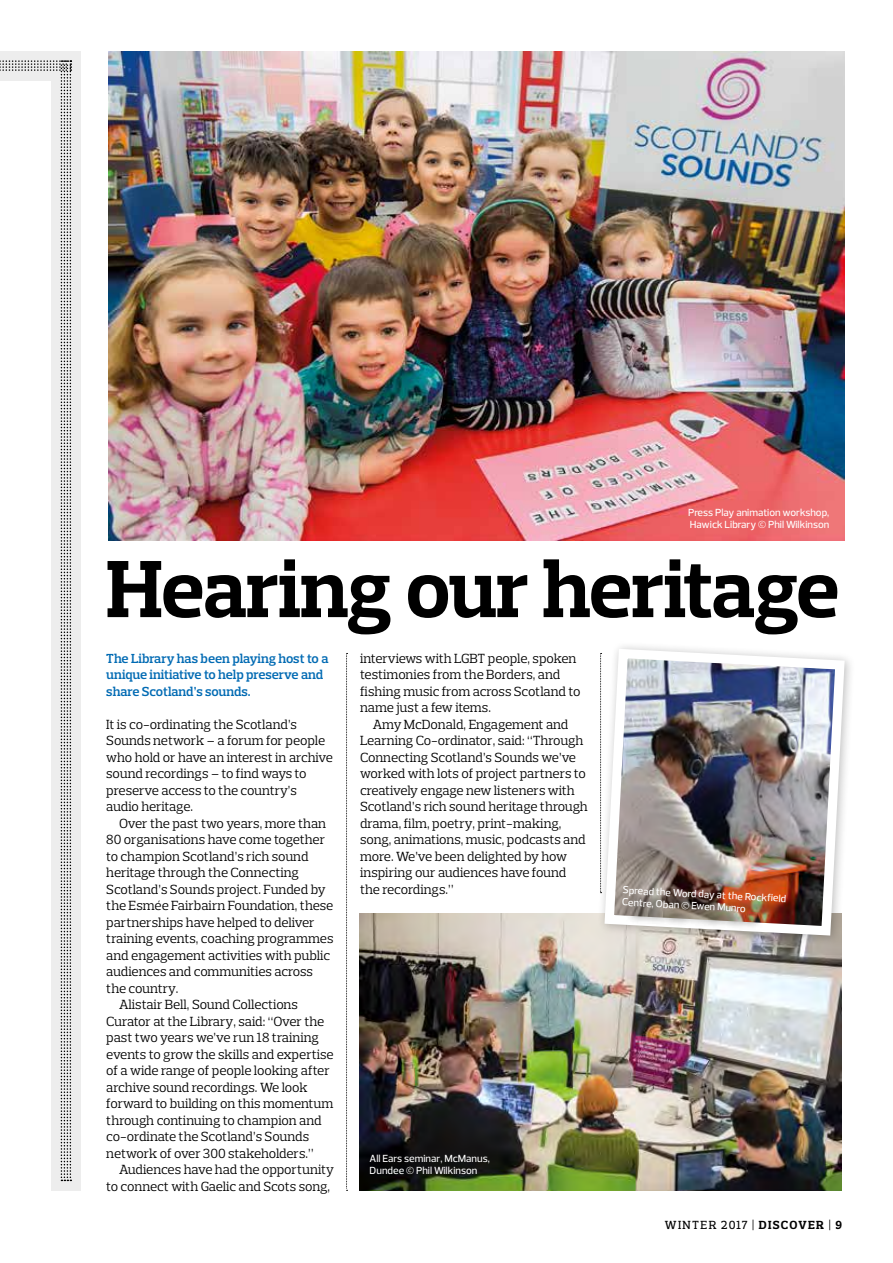
<style>
.page{position:relative;width:893px;height:1263px;background:#fff}
.page>*{position:absolute;margin:0;border:0;box-sizing:border-box;transform-origin:0 0}
.t1{font:700 82.5px "Prelo Slab";letter-spacing:-.02em;color:#000}
.t2{font:13.5px/16.5px "Prelo Slab";letter-spacing:-.01em;color:#000}
.t3{font:600 13.35px/16.5px "Prelo Slab";letter-spacing:-.01em;color:#006ab3}
.t4{font:500 12px "Prelo Slab";letter-spacing:.115em;color:#000}
.t5{font:500 10.5px/12px "Prelo";color:#fff}
.s1{font-weight:700}
</style>
<div class="page">
<div style="left:51px;top:51px;width:30px;height:1140px;background:#ededed"></div>
<div style="left:0;top:51px;width:74px;height:30px;background:#ededed"></div>
<svg style="left:0;top:60px;width:71px;height:1121px"></svg>
<svg style="left:346px;top:653px;width:2px;height:538px"></svg>
<img style="left:109px;top:51px;width:735px;height:489px">
<img style="left:359px;top:913px;width:482px;height:278px">
<div style="left:597px;top:641px;width:258px;height:305px;background:#000;opacity:.25"></div>
<img style="left:600px;top:644px;width:249px;height:296px">
<div style="left:625px;top:890px;width:179px;height:40px;background:#000;opacity:.9"></div>
<p class="t5" style="left:688px;top:507px;width:143px">Press Play animation workshop,<br>Hawick Library © Phil Wilkinson</p>
<h1 class="t1" style="left:106px;top:539px;width:735px">Hearing our heritage</h1>
<p class="t3" style="left:106px;top:650px;width:224px">The Library has been playing host to a unique initiative to help preserve and share Scotland’s sounds.</p>
<p class="t2" style="left:106px;top:716px;width:228px">It is co-ordinating the Scotland’s<br>Sounds network – a forum for people who hold or have an interest in archive sound recordings – to find ways to preserve access to the country’s audio heritage.</p>
<p class="t2" style="left:119px;top:815px;width:209px">Over the past two years, more than</p>
<p class="t2" style="left:106px;top:831px;width:220px">80 organisations have come together</p>
<p class="t2" style="left:106px;top:848px;width:204px">to champion Scotland’s rich sound</p>
<p class="t2" style="left:106px;top:864px;width:194px">heritage through the Connecting</p>
<p class="t2" style="left:106px;top:881px;width:221px">Scotland’s Sounds project. Funded by</p>
<p class="t2" style="left:106px;top:897px;width:229px">the Esmée Fairbairn Foundation, these</p>
<p class="t2" style="left:106px;top:914px;width:210px">partnerships have helped to deliver</p>
<p class="t2" style="left:106px;top:930px;width:229px">training events, coaching programmes</p>
<p class="t2" style="left:106px;top:947px;width:225px">and engagement activities with public</p>
<p class="t2" style="left:106px;top:963px;width:208px">audiences and communities across</p>
<p class="t2" style="left:106px;top:980px;width:74px">the country.</p>
<p class="t2" style="left:119px;top:996px;width:181px">Alistair Bell, Sound Collections</p>
<p class="t2" style="left:106px;top:1013px;width:219px">Curator at the Library, said: “Over the</p>
<p class="t2" style="left:106px;top:1029px;width:214px">past two years we’ve run 18 training</p>
<p class="t2" style="left:106px;top:1046px;width:229px">events to grow the skills and expertise</p>
<p class="t2" style="left:106px;top:1062px;width:225px">of a wide range of people looking after</p>
<p class="t2" style="left:106px;top:1079px;width:203px">archive sound recordings. We look</p>
<p class="t2" style="left:106px;top:1095px;width:229px">forward to building on this momentum</p>
<p class="t2" style="left:106px;top:1112px;width:217px">through continuing to champion and</p>
<p class="t2" style="left:106px;top:1128px;width:204px">co-ordinate the Scotland’s Sounds</p>
<p class="t2" style="left:106px;top:1145px;width:209px">network of over 300 stakeholders.”</p>
<p class="t2" style="left:119px;top:1161px;width:216px">Audiences have had the opportunity</p>
<p class="t2" style="left:106px;top:1178px;width:225px">to connect with Gaelic and Scots song,</p>
<p class="t2" style="left:360px;top:650px;width:222px">interviews with LGBT people, spoken testimonies from the Borders, and fishing music from across Scotland to name just a few items.</p>
<p class="t2" style="left:360px;top:716px;width:229px;text-indent:13px">Amy McDonald, Engagement and Learning Co-ordinator, said: “Through Connecting Scotland’s Sounds we’ve worked with lots of project partners to creatively engage new listeners with Scotland’s rich sound heritage through drama, film, poetry, print-making, song, animations, music, podcasts and more. We’ve been delighted by how inspiring our audiences have found the recordings.”</p>
<p class="t5" style="left:370px;top:1153px;width:122px">All Ears seminar, McManus,<br>Dundee © Phil Wilkinson</p>
<p class="t5" style="left:623px;top:884px;width:165px;rotate:3deg">Spread the Word day at the Rockfield<br>Centre, Oban © Ewen Munro</p>
<p class="t4" style="left:665px;top:1218px;width:179px">WINTER 2017 | <span class="s1">DISCOVER</span> | <span class="s1">9</span></p>
</div>
